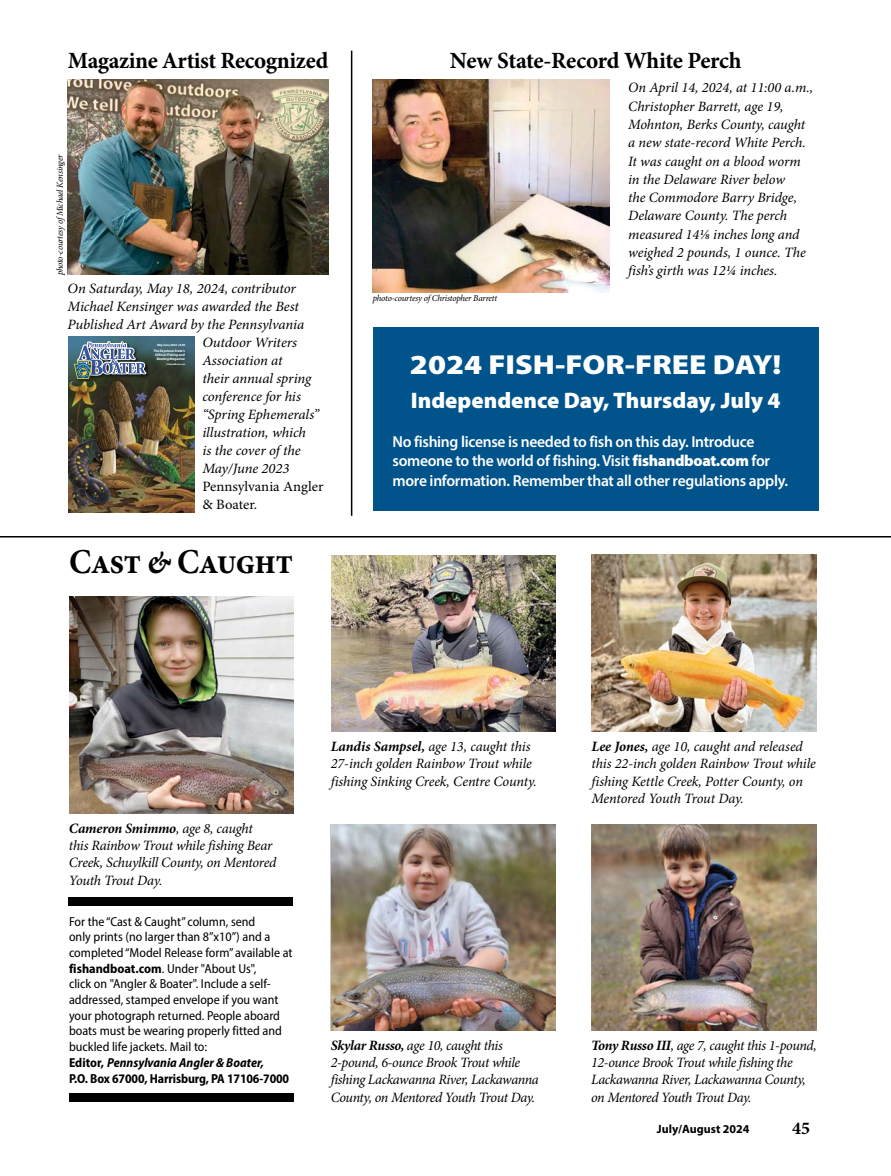
<style>
.page{position:relative;width:891px;height:1176px;background:#fff}
.page>*{position:absolute;margin:0;border:0;box-sizing:border-box;transform-origin:0 0}
.t1{font:700 34.95px "Minion Pro";letter-spacing:-.02em;color:#000;scale:.93 1}
.t2{font:900 27.6px "Myriad Pro";color:#fff;scale:1.14 1}
.t3{font:700 23.25px "Minion Pro";letter-spacing:-.02em;color:#000}
.t4{font:900 22.5px "Myriad Pro";color:#fff}
.t5{font:700 18px "Minion Pro";color:#000}
.t6{font:600 15.9px/19.5px "Myriad Pro";letter-spacing:-.02em;color:#fff}
.t7{font:italic 14.25px/17.2px "Minion Pro";letter-spacing:-.015em;color:#000}
.t8{font:14.25px/18px "Minion Pro";color:#000}
.t9{font:semi-condensed 13.05px/15.6px "Myriad Pro";color:#000}
.t10{font:700 12px "Myriad Pro";color:#000}
.t11{font:italic 9px "Minion Pro";letter-spacing:-.03em;color:#000}
.t12{font:italic 700 3.6px/3.8px "Myriad Pro";color:#fff;text-align:right}
.t13{font:italic 700 3.15px "Myriad Pro";letter-spacing:-.015em;color:#fff}
.t14{font:italic 700 2.4px "Myriad Pro";color:#fff}
.s1{font-size:2.4px}
.s2{font-style:italic}
.s3{font-weight:900}
.s4{font-weight:700}
.s5{font-weight:700;font-style:italic}
</style>
<div class="page">
<img style="left:68px;top:79px;width:261px;height:196px">
<div style="left:70px;top:1092px;width:224px;height:9px;background:#000"></div>
<div style="left:68px;top:896px;width:225px;height:9px;background:#000"></div>
<img style="left:591px;top:554px;width:226px;height:177px">
<img style="left:331px;top:824px;width:224px;height:206px">
<img style="left:591px;top:824px;width:226px;height:206px">
<img style="left:331px;top:555px;width:224px;height:176px">
<img style="left:69px;top:596px;width:225px;height:217px">
<hr style="left:0;top:536px;width:891px;height:1px;background:#000">
<img style="left:69px;top:336px;width:125px;height:176px">
<div style="left:73px;top:340px;width:78px;height:43px;background:#000;opacity:.31"></div>
<img style="left:76px;top:339px;width:74px;height:41px">
<img style="left:73px;top:359px;width:24px;height:23px">
<svg style="left:74px;top:340px;width:73px;height:39px;background:#708594"></svg>
<div style="left:373px;top:327px;width:446px;height:184px;background:#00538b"></div>
<img style="left:373px;top:79px;width:236px;height:214px">
<hr style="left:351px;top:51px;width:1px;height:464px;background:#000">
<h3 class="t3" style="left:68px;top:44px;width:262px">Magazine Artist Recognized</h3>
<p class="t11" style="left:54px;top:275px;width:123px;rotate:-90deg">photo-courtesy ofMichael Kensinger</p>
<p class="t7" style="left:68px;top:279px;width:230px">On Saturday, May 18, 2024, contributor</p>
<p class="t7" style="left:68px;top:297px;width:233px">Michael Kensinger was awarded the Best</p>
<p class="t7" style="left:68px;top:315px;width:238px">Published Art Award by the Pennsylvania</p>
<p class="t7" style="left:202px;top:333px;width:96px">Outdoor Writers</p>
<p class="t7" style="left:202px;top:351px;width:82px">Association at</p>
<p class="t7" style="left:202px;top:369px;width:110px">their annual spring</p>
<p class="t7" style="left:202px;top:387px;width:100px">conference for his</p>
<p class="t7" style="left:202px;top:405px;width:118px">“Spring Ephemerals”</p>
<p class="t7" style="left:202px;top:423px;width:105px">illustration, which</p>
<p class="t7" style="left:202px;top:441px;width:100px">is the cover of the</p>
<p class="t7" style="left:202px;top:459px;width:89px">May/June 2023</p>
<p class="t8" style="left:202px;top:477px;width:123px">Pennsylvania Angler &amp; Boater.</p>
<p class="t13" style="left:157px;top:343px;width:30px">May/June 2023 <span class="s1">$</span>5.00</p>
<p class="t12" style="left:154px;top:349px;width:33px">The Keystone State's<br>Official Fishing and<br>Boating Magazine</p>
<p class="t14" style="left:167px;top:362px;width:20px">FishandBoat.com</p>
<h1 class="t1" style="left:69px;top:537px;width:243px">Cast <span class="s2">&amp;</span> Caught</h1>
<h3 class="t3" style="left:450px;top:44px;width:293px">New State-Record White Perch</h3>
<p class="t11" style="left:373px;top:292px;width:126px">photo-courtesy of Christopher Barrett</p>
<p class="t7" style="left:628px;top:78px;width:186px;line-height:18.3px">On April 14, 2024, at 11:00 a.m.,<br>Christopher Barrett, age 19,<br>Mohnton, Berks County, caught a new state-record White Perch.<br>It was caught on a blood worm in the Delaware River below<br>the Commodore Barry Bridge,<br>Delaware County. The perch measured 141/8 inches long and weighed 2 pounds, 1 ounce. The fish’s girth was 12¼ inches.</p>
<h2 class="t2" style="left:410px;top:346px;width:327px">2024 FISH-FOR-FREE DAY!</h2>
<h3 class="t4" style="left:411px;top:385px;width:371px">Independence Day, Thursday, July 4</h3>
<p class="t6" style="left:393px;top:431px;width:397px">No fishing license is needed to fish on this day. Introduce someone to the world of fishing. Visit <span class="s3">fishandboat.com</span> for more information. Remember that all other regulations apply.</p>
<p class="t7" style="left:69px;top:819px;width:209px"><span class="s4">Cameron Smimmo</span>, age 8, caught<br>this Rainbow Trout while fishing Bear<br>Creek, Schuylkill County, on Mentored<br>Youth Trout Day.</p>
<p class="t9" style="left:69px;top:913px;width:225px">For the “Cast &amp; Caught” column, send<br>only prints (no larger than 8”x10”) and a completed “Model Release form” available at <span class="s4">fishandboat.com</span>. Under "About Us",<br>click on "Angler &amp; Boater". Include a self&shy;addressed, stamped envelope if you want your photograph returned. People aboard boats must be wearing properly fitted and buckled life jackets. Mail to:<br><span class="s4">Editor,</span> <span class="s5">Pennsylvania Angler &amp; Boater,<br></span><span class="s4">P.O. Box 67000, Harrisburg, PA 17106-7000</span></p>
<p class="t7" style="left:331px;top:737px;width:208px"><span class="s4">Landis Sampsel,</span> age 13, caught this<br>27-inch golden Rainbow Trout while fishing Sinking Creek, Centre County.</p>
<p class="t7" style="left:591px;top:737px;width:226px"><span class="s4">Lee Jones,</span> age 10, caught and released this 22-inch golden Rainbow Trout while fishing Kettle Creek, Potter County, on Mentored Youth Trout Day.</p>
<p class="t7" style="left:331px;top:1036px;width:210px"><span class="s4">Skylar Russo,</span> age 10, caught this 2-pound, 6-ounce Brook Trout while fishing Lackawanna River, Lackawanna County, on Mentored Youth Trout Day.</p>
<p class="t7" style="left:591px;top:1036px;width:227px"><span class="s4">Tony Russo III</span>, age 7, caught this 1-pound, 12-ounce Brook Trout while fishing the Lackawanna River, Lackawanna County, on Mentored Youth Trout Day.</p>
<p class="t10" style="left:657px;top:1120px;width:94px">July/August 2024</p>
<p class="t5" style="left:792px;top:1115px;width:19px">45</p>
</div>
